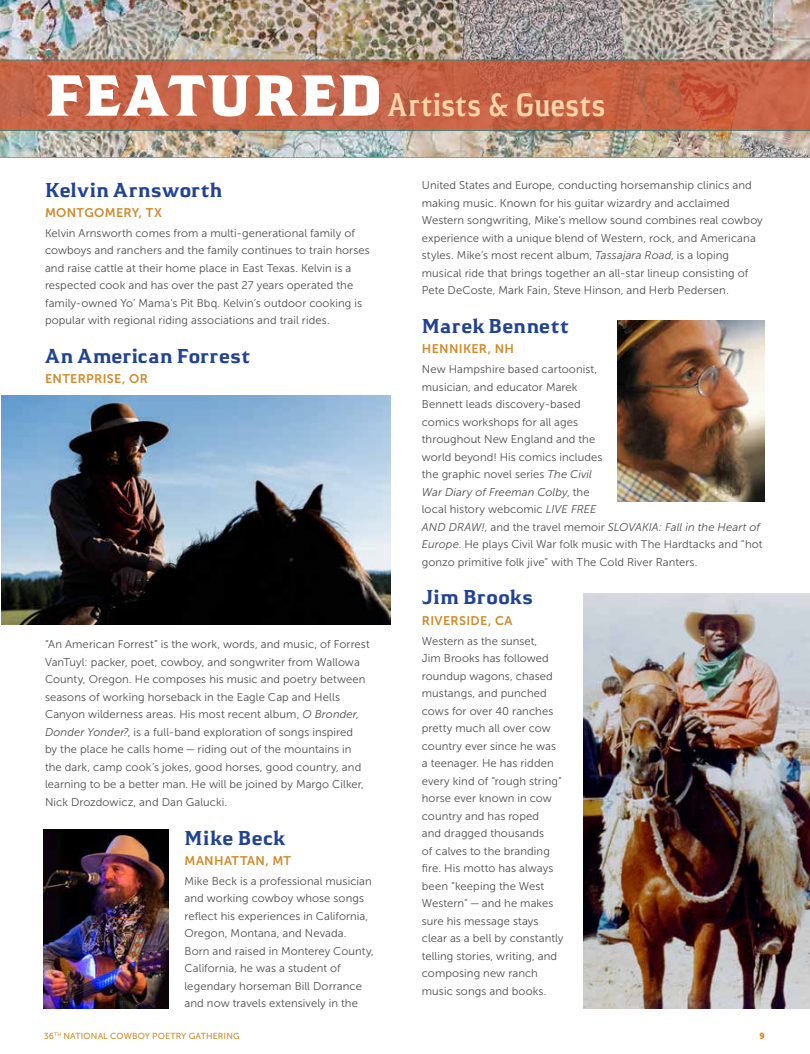
<style>
.page{position:relative;width:810px;height:1054px;background:#fff}
.page>*{position:absolute;margin:0;border:0;box-sizing:border-box;transform-origin:0 0}
.t1{font:600 condensed 32.5px "Hideout";letter-spacing:.01em;color:#fed5ab}
.t2{font:700 20px "Hideout";letter-spacing:.005em;color:#214392}
.t3{font:12.5px "Museo Sans 700";letter-spacing:.025em;color:#cf8b2d}
.t4{font:11.25px/17.5px "Museo Sans 300";letter-spacing:.005em;color:#4d4d4f}
.t5{font:8.75px "Museo Sans 500";letter-spacing:.02em;color:#cf8b2d}
.t6{font:8.75px "Museo Sans 900";color:#cf8b2d}
.s1{font-weight:900;font-stretch:normal;font-size:57.5px;color:#fff}
.s2{font-style:italic}
</style>
<div class="page">
<img style="left:0;top:0;width:810px;height:157px">
<svg style="left:0;top:60px;width:810px;height:71px;background:#c26246"></svg>
<svg style="left:0;top:157px;width:810px;height:1px"></svg>
<img style="left:618px;top:320px;width:147px;height:181px">
<img style="left:1px;top:395px;width:390px;height:229px">
<img style="left:583px;top:593px;width:227px;height:415px">
<img style="left:44px;top:829px;width:124px;height:179px">
<h1 class="t1" style="left:46px;top:83px;width:561px"><span class="s1">FEATURED</span>Artists &amp; Guests</h1>
<h2 class="t2" style="left:45px;top:176px;width:179px">Kelvin Arnsworth</h2>
<p class="t3" style="left:45px;top:205px;width:119px">MONTGOMERY, TX</p>
<p class="t4" style="left:45px;top:224px;width:326px">Kelvin Arnsworth comes from a multi-generational family of cowboys and ranchers and the family continues to train horses and raise cattle at their home place in East Texas. Kelvin is a respected cook and has over the past 27 years operated the family-owned Yo’ Mama’s Pit Bbq. Kelvin’s outdoor cooking is popular with regional riding associations and trail rides.</p>
<h2 class="t2" style="left:45px;top:342px;width:207px">An American Forrest</h2>
<p class="t3" style="left:45px;top:371px;width:104px">ENTERPRISE, OR</p>
<p class="t4" style="left:45px;top:635px;width:326px">“An American Forrest” is the work, words, and music, of Forrest VanTuyl: packer, poet, cowboy, and songwriter from Wallowa County, Oregon. He composes his music and poetry between seasons of working horseback in the Eagle Cap and Hells Canyon wilderness areas. His most recent album, <span class="s2">O Bronder, Donder Yonder?</span>, is a full-band exploration of songs inspired<br>by the place he calls home — riding out of the mountains in the dark, camp cook’s jokes, good horses, good country, and learning to be a better man. He will be joined by Margo Cilker, Nick Drozdowicz, and Dan Galucki.</p>
<h2 class="t2" style="left:185px;top:824px;width:102px">Mike Beck</h2>
<p class="t3" style="left:185px;top:853px;width:108px">MANHATTAN, MT</p>
<p class="t4" style="left:185px;top:871px;width:191px">Mike Beck is a professional musician and working cowboy whose songs reflect his experiences in California, Oregon, Montana, and Nevada.<br>Born and raised in Monterey County, California, he was a student of legendary horseman Bill Dorrance and now travels extensively in the</p>
<p class="t4" style="left:422px;top:176px;width:343px">United States and Europe, conducting horsemanship clinics and making music. Known for his guitar wizardry and acclaimed Western songwriting, Mike’s mellow sound combines real cowboy experience with a unique blend of Western, rock, and Americana styles. Mike’s most recent album, <span class="s2">Tassajara Road</span>, is a loping musical ride that brings together an all-star lineup consisting of Pete DeCoste, Mark Fain, Steve Hinson, and Herb Pedersen.</p>
<h2 class="t2" style="left:422px;top:312px;width:149px">Marek Bennett</h2>
<p class="t3" style="left:422px;top:341px;width:94px">HENNIKER, NH</p>
<p class="t4" style="left:422px;top:360px;width:342px">New Hampshire based cartoonist,<br>musician, and educator Marek<br>Bennett leads discovery-based<br>comics workshops for all ages<br>throughout New England and the<br>world beyond! His comics includes<br>the graphic novel series <span class="s2">The Civil<br>War Diary of Freeman Colby</span>, the<br>local history webcomic <span class="s2">LIVE FREE<br>AND DRAW!</span>, and the travel memoir <span class="s2">SLOVAKIA: Fall in the Heart of Europe</span>. He plays Civil War folk music with The Hardtacks and “hot gonzo primitive folk jive” with The Cold River Ranters.</p>
<h2 class="t2" style="left:422px;top:584px;width:113px">Jim Brooks</h2>
<p class="t3" style="left:422px;top:613px;width:92px">RIVERSIDE, CA</p>
<p class="t4" style="left:422px;top:631px;width:143px">Western as the sunset,<br>Jim Brooks has followed roundup wagons, chased mustangs, and punched cows for over 40 ranches pretty much all over cow country ever since he was a teenager. He has ridden every kind of “rough string” horse ever known in cow country and has roped<br>and dragged thousands<br>of calves to the branding fire. His motto has always been “keeping the West<br>Western” — and he makes sure his message stays clear as a bell by constantly telling stories, writing, and composing new ranch music songs and books.</p>
<p class="t5" style="left:44px;top:1030px;width:198px">36<sup>TH</sup> NATIONAL COWBOY POETRY GATHERING</p>
<p class="t6" style="left:760px;top:1030px;width:7px">9</p>
</div>
